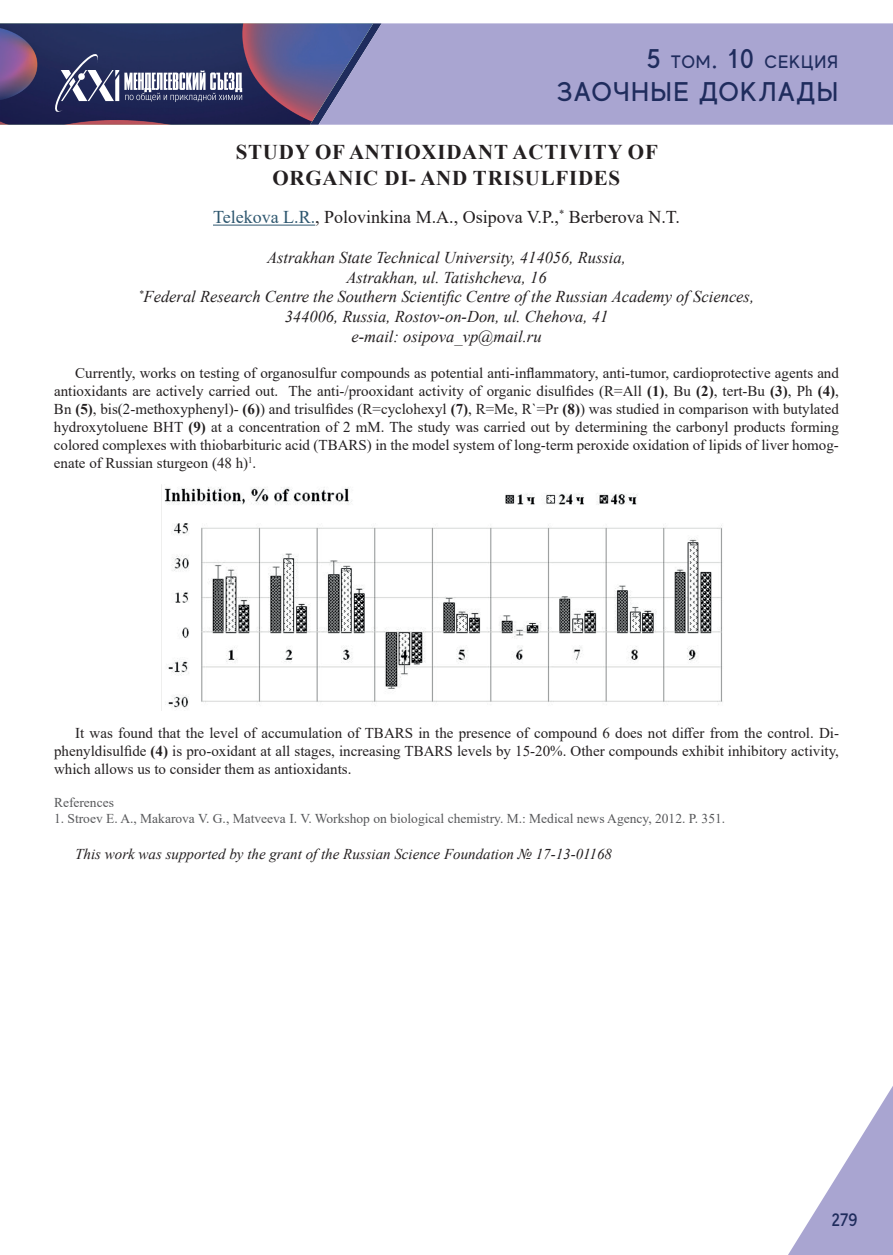
<style>
.page{position:relative;width:893px;height:1255px;background:#fff}
.page>*{position:absolute;margin:0;border:0;box-sizing:border-box;transform-origin:0 0}
.t1{font:500 27px "MADE Evolve Sans";letter-spacing:.05em;color:#1f2c5d}
.t2{font:700 21px/25.2px "Times New Roman";letter-spacing:.035em;color:#231f20;text-align:center}
.t3{font:18px "Times New Roman";color:#231f20}
.t4{font:500 18px "MADE Evolve Sans";letter-spacing:.05em;color:#1f2c5d}
.t5{font:italic 16.5px/19.8px "Times New Roman";color:#231f20;text-align:center}
.t6{font:15px/18px "Times New Roman";color:#231f20;text-align:justify}
.t7{font:italic 15px "Times New Roman";color:#231f20}
.t8{font:13.5px "Times New Roman";color:#57585a}
.s1{font-size:27px}
.s2{color:#2e576f}
.s3{font-weight:700}
</style>
<div class="page">
<div style="left:382px;top:23px;width:511px;height:102px;background:#a9a5d1"></div>
<svg style="left:788px;top:1086px;width:105px;height:168px"></svg>
<svg style="left:0;top:23px;width:382px;height:102px;background:#504f7b"></svg>
<hr style="left:213px;top:225px;width:102px;height:1px;background:#2e576f">
<img style="left:161px;top:484px;width:562px;height:226px">
<p class="t4" style="left:647px;top:51px;width:193px"><span class="s1">5</span> ТОМ<span class="s1">. 10</span> СЕКЦИЯ</p>
<h1 class="t1" style="left:557px;top:74px;width:283px">ЗАОЧНЫЕ ДОКЛАДЫ</h1>
<h2 class="t2" style="left:236px;top:139px;width:423px">STUDY OF ANTIOXIDANT ACTIVITY OF<br>ORGANIC DI- AND TRISULFIDES</h2>
<p class="t3" style="left:213px;top:204px;width:468px"><span class="s2">Telekova L.R.</span>, Polovinkina M.A., Osipova V.P.,<sup>*</sup> Berberova N.T.</p>
<p class="t5" style="left:139px;top:247px;width:617px">Astrakhan State Technical University, 414056, Russia,<br>Astrakhan, ul. Tatishcheva, 16<br><sup>*</sup>Federal Research Centre the Southern Scientific Centre of the Russian Academy of Sciences, 344006, Russia, Rostov-on-Don, ul. Chehova, 41<br>e-mail: osipova_vp@mail.ru</p>
<p class="t6" style="left:54px;top:363px;width:786px;text-indent:21px">Currently, works on testing of organosulfur compounds as potential anti-inflammatory, anti-tumor, cardioprotective agents and antioxidants are actively carried out. The anti-/prooxidant activity of organic disulfides (R=All <span class="s3">(1)</span>, Bu <span class="s3">(2)</span>, tert-Bu <span class="s3">(3)</span>, Ph <span class="s3">(4)</span>, Bn <span class="s3">(5)</span>, bis(2-methoxyphenyl)- <span class="s3">(6)</span>) and trisulfides (R=cyclohexyl <span class="s3">(7)</span>, R=Me, R`=Pr <span class="s3">(8)</span>) was studied in comparison with butylated hydroxytoluene BHT <span class="s3">(9)</span> at a concentration of 2 mM. The study was carried out by determining the carbonyl products forming colored complexes with thiobarbituric acid (TBARS) in the model system of long-term peroxide oxidation of lipids of liver homog&shy;enate of Russian sturgeon (48 h)<sup>1</sup>.</p>
<p class="t6" style="left:54px;top:723px;width:786px;text-indent:21px">It was found that the level of accumulation of TBARS in the presence of compound 6 does not differ from the control. Di&shy;phenyldisulfide <span class="s3">(4)</span> is pro-oxidant at all stages, increasing TBARS levels by 15-20%. Other compounds exhibit inhibitory activity, which allows us to consider them as antioxidants.</p>
<p class="t8" style="left:54px;top:792px;width:61px">References</p>
<p class="t8" style="left:54px;top:808px;width:673px">1. Stroev E. A., Makarova V. G., Matveeva I. V. Workshop on biological chemistry. M.: Medical news Agency, 2012. P. 351.</p>
<p class="t7" style="left:75px;top:843px;width:538px">This work was supported by the grant of the Russian Science Foundation № 17-13-01168</p>
<p class="t4" style="left:831px;top:1208px;width:28px">279</p>
</div>
